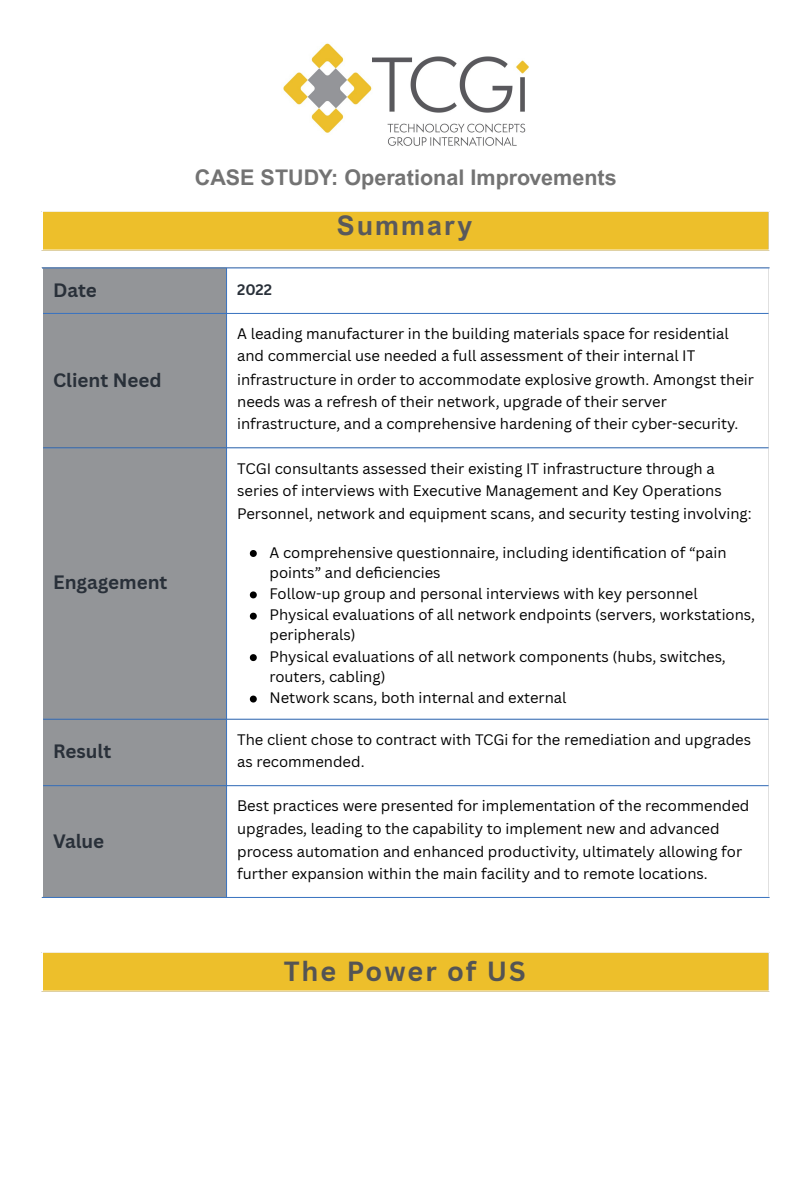
<style>
.page{position:relative;width:810px;height:1181px;background:#fff}
.page>*{position:absolute;margin:0;border:0;box-sizing:border-box;transform-origin:0 0}
.t1{font:700 27px "Canva Sans";letter-spacing:.075em;color:#545454}
.t2{font:700 27px "Arial MT Pro";letter-spacing:.075em;color:#59595c}
.t3{font:700 21.6px "Arial MT Pro";color:#737373}
.t4{font:700 18.9px "Canva Sans";color:#293039}
.t5{font:14.85px/22.5px "Canva Sans";color:#000}
.t6{font:700 14.85px "Canva Sans";color:#293039}
</style>
<div class="page">
<img style="left:283px;top:43px;width:246px;height:103px">
<div style="left:42px;top:211px;width:727px;height:39px;background:#edbf2b"></div>
<hr style="left:42px;top:212px;width:1px;height:37px;background:#fff">
<hr style="left:768px;top:212px;width:1px;height:37px;background:#fff">
<hr style="left:42px;top:211px;width:727px;height:1px;background:#fff">
<hr style="left:42px;top:249px;width:727px;height:1px;background:#fff">
<div style="left:43px;top:268px;width:183px;height:629px;background:#939598"></div>
<svg style="left:250px;top:550px;width:7px;height:7px"></svg>
<svg style="left:250px;top:591px;width:7px;height:7px"></svg>
<svg style="left:250px;top:612px;width:7px;height:7px"></svg>
<svg style="left:250px;top:654px;width:7px;height:7px"></svg>
<svg style="left:250px;top:695px;width:7px;height:7px"></svg>
<hr style="left:226px;top:268px;width:1px;height:629px;background:#3b75c2">
<hr style="left:42px;top:267px;width:727px;height:1px;background:#3b75c2">
<hr style="left:43px;top:313px;width:725px;height:1px;background:#3b75c2">
<hr style="left:43px;top:447px;width:725px;height:1px;background:#3b75c2">
<hr style="left:43px;top:718px;width:725px;height:1px;background:#3b75c2">
<hr style="left:43px;top:785px;width:725px;height:1px;background:#3b75c2">
<hr style="left:42px;top:897px;width:727px;height:1px;background:#3b75c2">
<div style="left:42px;top:952px;width:727px;height:39px;background:#edbf2b"></div>
<hr style="left:42px;top:952px;width:1px;height:38px;background:#fff">
<hr style="left:768px;top:952px;width:1px;height:38px;background:#fff">
<hr style="left:42px;top:990px;width:727px;height:1px;background:#fff">
<p class="t3" style="left:195px;top:169px;width:423px">CASE STUDY: Operational Improvements</p>
<p class="t2" style="left:337px;top:215px;width:137px">Summary</p>
<p class="t4" style="left:53px;top:276px;width:45px">Date</p>
<p class="t6" style="left:237px;top:279px;width:36px">2022</p>
<p class="t4" style="left:53px;top:366px;width:110px">Client Need</p>
<p class="t4" style="left:53px;top:568px;width:116px">Engagement</p>
<p class="t5" style="left:237px;top:322px;width:518px">A leading manufacturer in the building materials space for residential and commercial use needed a full assessment of their internal IT infrastructure in order to accommodate explosive growth. Amongst their needs was a refresh of their network, upgrade of their server infrastructure, and a comprehensive hardening of their cyber-security.</p>
<p class="t5" style="left:237px;top:456px;width:516px">TCGI consultants assessed their existing IT infrastructure through a series of interviews with Executive Management and Key Operations<br>Personnel, network and equipment scans, and security testing involving:</p>
<p class="t5" style="left:269px;top:541px;width:459px;line-height:20.2px">A comprehensive questionnaire, including identification of “pain points” and deficiencies</p>
<p class="t5" style="left:269px;top:582px;width:430px">Follow-up group and personal interviews with key personnel</p>
<p class="t5" style="left:269px;top:604px;width:487px;line-height:20.2px">Physical evaluations of all network endpoints (servers, workstations, peripherals)</p>
<p class="t5" style="left:269px;top:645px;width:458px;line-height:20.2px">Physical evaluations of all network components (hubs, switches, routers, cabling)</p>
<p class="t5" style="left:269px;top:686px;width:299px">Network scans, both internal and external</p>
<p class="t4" style="left:53px;top:738px;width:60px">Result</p>
<p class="t5" style="left:237px;top:728px;width:516px">The client chose to contract with TCGi for the remediation and upgrades as recommended.</p>
<p class="t4" style="left:53px;top:827px;width:53px">Value</p>
<p class="t5" style="left:237px;top:794px;width:514px">Best practices were presented for implementation of the recommended upgrades, leading to the capability to implement new and advanced process automation and enhanced productivity, ultimately allowing for further expansion within the main facility and to remote locations.</p>
<p class="t1" style="left:284px;top:952px;width:244px">The Power of US</p>
</div>
